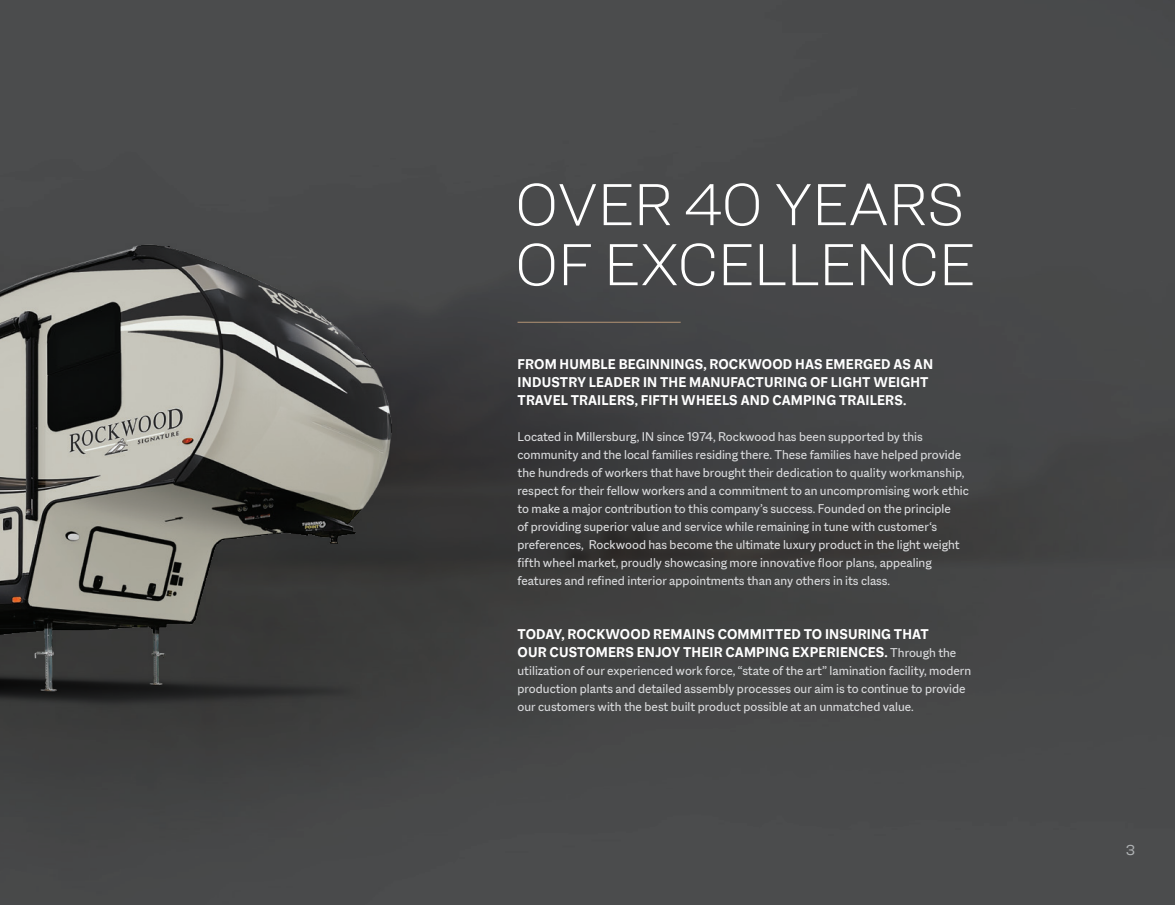
<style>
.page{position:relative;width:1175px;height:905px;background:#fff}
.page>*{position:absolute;margin:0;border:0;box-sizing:border-box;transform-origin:0 0}
.t1{font:100 61.5px/60px "Ringside";letter-spacing:-.03em;color:#fff}
.t2{font:700 15px/18px "Macklin Sans";letter-spacing:.01em;color:#fff}
.t3{font:15px "Ringside";color:#b0b3b5}
.t4{font:13.5px/18px "Macklin Sans";color:#dbdcde}
.s1{font-weight:400;font-size:13.5px;color:#dbdcde}
</style>
<div class="page">
<div style="left:0;top:0;width:1174px;height:904px;background:#4b4c4d"></div>
<img style="left:0;top:244px;width:469px;height:499px">
<hr style="left:517px;top:322px;width:163px;height:1px;background:#b39374">
<p class="t1" style="left:514px;top:173px;width:463px">OVER 40 YEARS<br>OF EXCELLENCE</p>
<p class="t2" style="left:517px;top:354px;width:417px">FROM HUMBLE BEGINNINGS, ROCKWOOD HAS EMERGED AS AN<br>INDUSTRY LEADER IN THE MANUFACTURING OF LIGHT WEIGHT<br>TRAVEL TRAILERS, FIFTH WHEELS AND CAMPING TRAILERS.</p>
<p class="t4" style="left:517px;top:427px;width:453px">Located in Millersburg, IN since 1974, Rockwood has been supported by this community and the local families residing there. These families have helped provide the hundreds of workers that have brought their dedication to quality workmanship, respect for their fellow workers and a commitment to an uncompromising work ethic to make a major contribution to this company’s success. Founded on the principle<br>of providing superior value and service while remaining in tune with customer‘s preferences, Rockwood has become the ultimate luxury product in the light weight fifth wheel market, proudly showcasing more innovative floor plans, appealing features and refined interior appointments than any others in its class.</p>
<p class="t2" style="left:517px;top:625px;width:440px">TODAY, ROCKWOOD REMAINS COMMITTED TO INSURING THAT<br>OUR CUSTOMERS ENJOY THEIR CAMPING EXPERIENCES. <span class="s1">Through the</span></p>
<p class="t4" style="left:517px;top:661px;width:455px">utilization of our experienced work force, “state of the art” lamination facility, modern production plants and detailed assembly processes our aim is to continue to provide our customers with the best built product possible at an unmatched value.</p>
<p class="t3" style="left:1125px;top:839px;width:11px">3</p>
</div>
